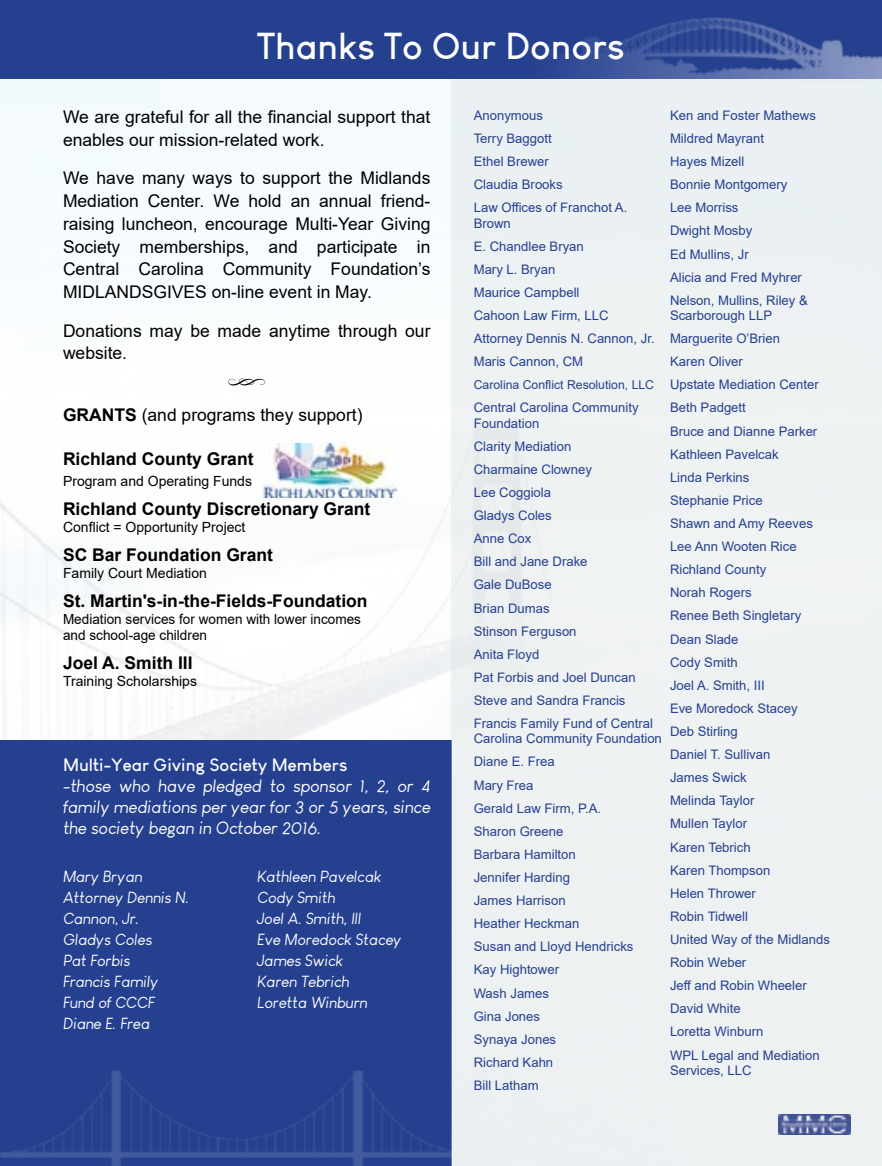
<style>
.page{position:relative;width:882px;height:1166px;background:#fff}
.page>*{position:absolute;margin:0;border:0;box-sizing:border-box;transform-origin:0 0}
.t1{font:700 36.75px "Louis George Cafe";color:#fff}
.t2{font:17.5px/22.8px "Arial";color:#000}
.t3{font:italic 17.5px/21px "Louis George Cafe";color:#fff}
.t4{font:700 17.5px "Arial";color:#000}
.t5{font:italic 15.75px/21px "Louis George Cafe";color:#fff}
.t6{font:14px/15.8px "Arial";color:#000}
.t7{font:13.12px/23.1px "Arial";color:#25408f}
.t8{font:12.25px "Arial";color:#25408f}
.s1{font-weight:700}
.s2{font-weight:700;font-style:normal}
.s3{font-style:normal}
</style>
<div class="page">
<div style="left:0;top:0;width:882px;height:79px;background:#25408f"></div>
<img style="left:564px;top:17px;width:318px;height:62px">
<div style="left:0;top:740px;width:452px;height:426px;background:#25408f"></div>
<img style="left:0;top:1051px;width:452px;height:115px">
<div style="left:452px;top:79px;width:430px;height:1087px;background:#eef1f3"></div>
<img style="left:263px;top:443px;width:134px;height:54px">
<img style="left:779px;top:1114px;width:71px;height:20px">
<h1 class="t1" style="left:257px;top:23px;width:369px">Thanks To Our Donors</h1>
<h2 class="t2" style="left:63px;top:105px;width:369px">We are grateful for all the financial support that enables our mission-related work.</h2>
<p class="t2" style="left:63px;top:167px;width:369px;text-align:justify">We have many ways to support the Midlands Mediation Center. We hold an annual friend&shy;raising luncheon, encourage Multi-Year Giving Society memberships, and participate in Central Carolina Community Foundation’s MIDLANDSGIVES on-line event in May.</p>
<h2 class="t2" style="left:63px;top:319px;width:369px">Donations may be made anytime through our website.</h2>
<h2 class="t2" style="left:63px;top:403px;width:301px"><span class="s1">GRANTS</span> (and programs they support)</h2>
<h2 class="t4" style="left:63px;top:447px;width:192px">Richland County Grant</h2>
<p class="t6" style="left:63px;top:473px;width:191px">Program and Operating Funds</p>
<h2 class="t4" style="left:63px;top:497px;width:309px">Richland County Discretionary Grant</h2>
<p class="t6" style="left:63px;top:519px;width:184px">Conflict = Opportunity Project</p>
<h2 class="t4" style="left:63px;top:542px;width:212px">SC Bar Foundation Grant</h2>
<p class="t6" style="left:63px;top:565px;width:145px">Family Court Mediation</p>
<h2 class="t4" style="left:63px;top:588px;width:306px">St. Martin's-in-the-Fields-Foundation</h2>
<p class="t6" style="left:63px;top:611px;width:300px">Mediation services for women with lower incomes and school-age children</p>
<h2 class="t4" style="left:63px;top:650px;width:131px">Joel A. Smith III</h2>
<p class="t6" style="left:63px;top:672px;width:136px">Training Scholarships</p>
<h2 class="t3" style="left:63px;top:754px;width:369px"><span class="s2">Multi-Year Giving Society Members<br></span><span class="s3">-</span>those who have pledged to sponsor 1, 2, or 4 family mediations per year for 3 or 5 years, since the society began in October 2016.</h2>
<p class="t5" style="left:63px;top:866px;width:128px">Mary Bryan<br>Attorney Dennis N.<br>Cannon, Jr.<br>Gladys Coles<br>Pat Forbis<br>Francis Family<br>Fund of CCCF<br>Diane E. Frea</p>
<p class="t5" style="left:257px;top:866px;width:146px">Kathleen Pavelcak<br>Cody Smith<br>Joel A. Smith, III<br>Eve Moredock Stacey<br>James Swick<br>Karen Tebrich<br>Loretta Winburn</p>
<p class="t7" style="left:474px;top:104px;width:155px">Anonymous<br>Terry Baggott<br>Ethel Brewer<br>Claudia Brooks<br>Law Offices of Franchot A.</p>
<p class="t7" style="left:474px;top:211px;width:182px">Brown<br>E. Chandlee Bryan<br>Mary L. Bryan<br>Maurice Campbell<br>Cahoon Law Firm, LLC<br>Attorney Dennis N. Cannon, Jr.<br>Maris Cannon, CM</p>
<p class="t8" style="left:474px;top:376px;width:182px">Carolina Conflict Resolution, LLC</p>
<p class="t7" style="left:474px;top:400px;width:166px;line-height:15.2px">Central Carolina Community<br>Foundation</p>
<p class="t7" style="left:474px;top:434px;width:181px">Clarity Mediation<br>Charmaine Clowney<br>Lee Coggiola<br>Gladys Coles<br>Anne Cox<br>Bill and Jane Drake<br>Gale DuBose<br>Brian Dumas<br>Stinson Ferguson<br>Anita Floyd<br>Pat Forbis and Joel Duncan<br>Steve and Sandra Francis<br>Francis Family Fund of Central</p>
<p class="t7" style="left:474px;top:727px;width:190px">Carolina Community Foundation<br>Diane E. Frea<br>Mary Frea<br>Gerald Law Firm, P.A.<br>Sharon Greene<br>Barbara Hamilton<br>Jennifer Harding<br>James Harrison<br>Heather Heckman<br>Susan and Lloyd Hendricks<br>Kay Hightower<br>Wash James<br>Gina Jones<br>Synaya Jones<br>Richard Kahn<br>Bill Latham</p>
<p class="t7" style="left:670px;top:104px;width:147px">Ken and Foster Mathews<br>Mildred Mayrant<br>Hayes Mizell<br>Bonnie Montgomery<br>Lee Morriss<br>Dwight Mosby<br>Ed Mullins, Jr<br>Alicia and Fred Myhrer<br>Nelson, Mullins, Riley &amp;</p>
<p class="t7" style="left:670px;top:304px;width:161px">Scarborough LLP<br>Marguerite O’Brien<br>Karen Oliver<br>Upstate Mediation Center<br>Beth Padgett<br>Bruce and Dianne Parker<br>Kathleen Pavelcak<br>Linda Perkins<br>Stephanie Price<br>Shawn and Amy Reeves<br>Lee Ann Wooten Rice<br>Richland County<br>Norah Rogers<br>Renee Beth Singletary<br>Dean Slade<br>Cody Smith<br>Joel A. Smith, III<br>Eve Moredock Stacey<br>Deb Stirling<br>Daniel T. Sullivan<br>James Swick<br>Melinda Taylor<br>Mullen Taylor<br>Karen Tebrich<br>Karen Thompson<br>Helen Thrower<br>Robin Tidwell<br>United Way of the Midlands<br>Robin Weber<br>Jeff and Robin Wheeler<br>David White<br>Loretta Winburn<br>WPL Legal and Mediation</p>
<p class="t7" style="left:670px;top:1058px;width:83px">Services, LLC</p>
</div>
